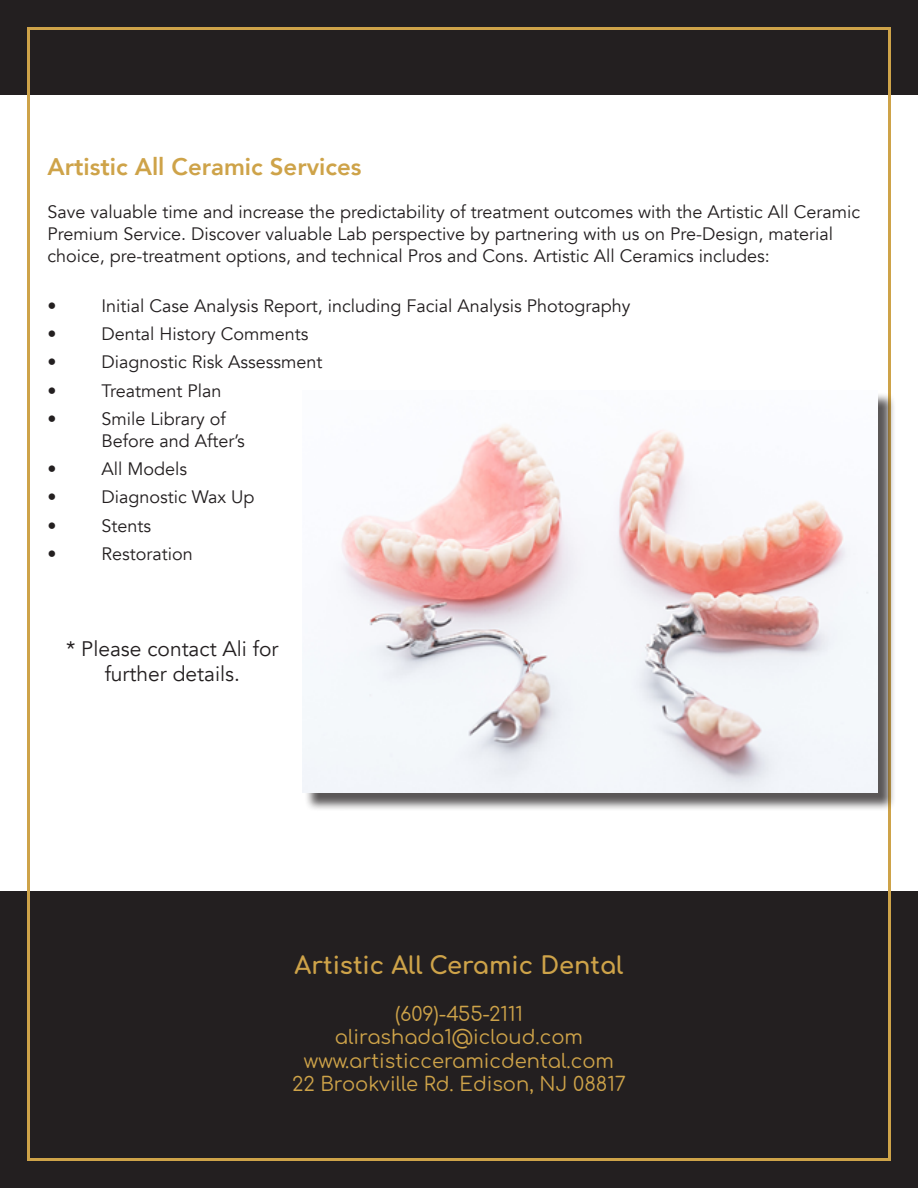
<style>
.page{position:relative;width:918px;height:1188px;background:#fff}
.page>*{position:absolute;margin:0;border:0;box-sizing:border-box;transform-origin:0 0}
.t1{font:800 24px "Avenir";color:#cea349}
.t2{font:700 24px "Comfortaa";color:#cea349}
.t3{font:21px/25.2px "Avenir";color:#231f20;text-align:center}
.t4{font:19.5px "Comfortaa";color:#cea349}
.t5{font:18px/21.6px "Avenir";color:#231f20}
</style>
<div class="page">
<div style="left:0;top:891px;width:918px;height:297px;background:#231f20"></div>
<div style="left:0;top:0;width:918px;height:94px;background:#231f20"></div>
<div style="left:305px;top:393px;width:591px;height:419px;background:#231f20;opacity:.75"></div>
<img style="left:302px;top:393px;width:575px;height:400px">
<p class="t1" style="left:48px;top:148px;width:315px">Artistic All Ceramic Services</p>
<p class="t5" style="left:48px;top:202px;width:814px">Save valuable time and increase the predictability of treatment outcomes with the Artistic All Ceramic<br>Premium Service. Discover valuable Lab perspective by partnering with us on Pre-Design, material choice, pre-treatment options, and technical Pros and Cons. Artistic All Ceramics includes:</p>
<p class="t5" style="left:48px;top:295px;width:10px">•</p>
<p class="t5" style="left:102px;top:295px;width:531px">Initial Case Analysis Report, including Facial Analysis Photography</p>
<p class="t5" style="left:48px;top:323px;width:10px">•</p>
<p class="t5" style="left:102px;top:323px;width:208px">Dental History Comments</p>
<p class="t5" style="left:48px;top:352px;width:10px">•</p>
<p class="t5" style="left:102px;top:352px;width:223px">Diagnostic Risk Assessment</p>
<p class="t5" style="left:48px;top:380px;width:10px">•</p>
<p class="t5" style="left:102px;top:380px;width:121px">Treatment Plan</p>
<p class="t5" style="left:48px;top:408px;width:10px">•</p>
<p class="t5" style="left:102px;top:408px;width:145px">Smile Library of<br>Before and After’s</p>
<p class="t5" style="left:48px;top:458px;width:10px">•</p>
<p class="t5" style="left:102px;top:458px;width:87px">All Models</p>
<p class="t5" style="left:48px;top:487px;width:10px">•</p>
<p class="t5" style="left:102px;top:487px;width:155px">Diagnostic Wax Up</p>
<p class="t5" style="left:48px;top:515px;width:10px">•</p>
<p class="t5" style="left:102px;top:515px;width:51px">Stents</p>
<p class="t5" style="left:48px;top:543px;width:10px">•</p>
<p class="t5" style="left:102px;top:543px;width:93px">Restoration</p>
<p class="t3" style="left:66px;top:636px;width:214px">* Please contact Ali for further details.</p>
<p class="t2" style="left:295px;top:944px;width:330px">Artistic All Ceramic Dental</p>
<p class="t4" style="left:395px;top:996px;width:129px">(609)-455-2111</p>
<p class="t4" style="left:335px;top:1020px;width:250px">alirashada1@icloud.com</p>
<p class="t4" style="left:304px;top:1043px;width:312px">www.artisticceramicdental.com</p>
<p class="t4" style="left:292px;top:1067px;width:335px">22 Brookville Rd. Edison, NJ 08817</p>
</div>
